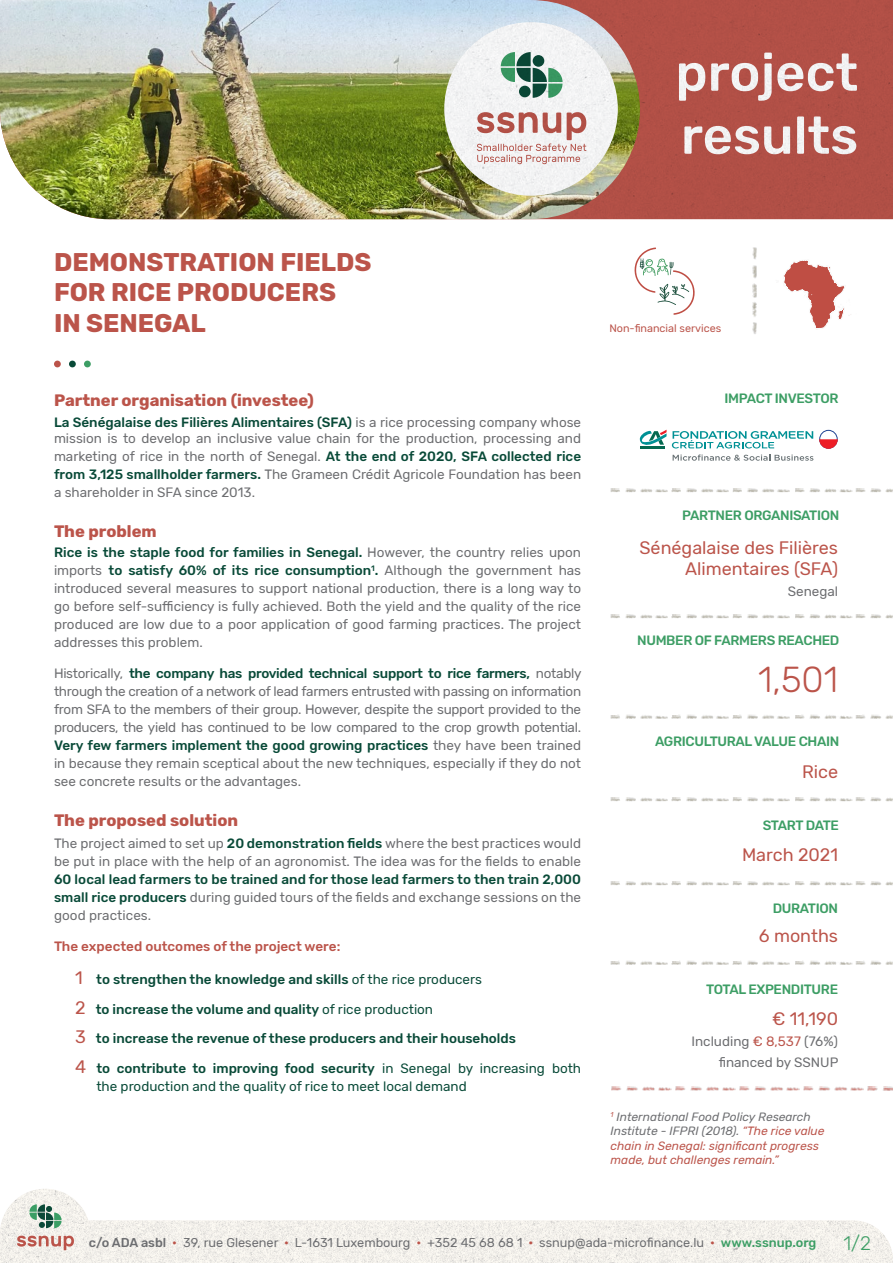
<style>
.page{position:relative;width:893px;height:1263px;background:#fff}
.page>*{position:absolute;margin:0;border:0;box-sizing:border-box;transform-origin:0 0}
.t1{font:500 52.5px/63px "Rubik";color:#fff}
.t2{font:300 36px "Rubik";color:#bb544a}
.t3{font:700 25.5px/30.6px "Rubik";color:#bb544a}
.t4{font:300 19.5px "Rubik";color:#3d9e65}
.t5{font:18px/21px "Rubik";color:#bb544a;text-align:right}
.t6{font:700 16.5px "Rubik";color:#bb544a}
.t7{font:13.5px/18px "Rubik";color:#6c6d70;text-align:justify}
.t8{font:500 13.5px/29.5px "Rubik";color:#094a38;text-align:justify}
.t9{font:500 13.5px "Rubik";letter-spacing:-.025em;color:#3d9e65}
.t10{font:13.5px "Rubik";color:#094a38}
.t11{font:500 13.5px "Rubik";color:#bb544a}
.t12{font:12.75px "Rubik";color:#6c6d70}
.t13{font:italic 12px/14.4px "Rubik";color:#bb544a}
.t14{font:10.8px "Rubik";color:#bb544a}
.s1{font-weight:500;color:#094a38}
.s2{font-weight:400;color:#6c6d70}
.s3{font-weight:400;font-size:18px;color:#bb544a}
.s4{font-weight:400}
.s5{color:#bb544a}
.s6{color:#6c6d70}
.s7{font-weight:500}
.s8{font-weight:500;color:#bb544a}
.s9{font-weight:500;color:#3d9e65}
</style>
<div class="page">
<div style="left:54px;top:361px;width:7px;height:6px;background:#bb544a;border-radius:50%"></div>
<div style="left:69px;top:361px;width:7px;height:6px;background:#094a38;border-radius:50%"></div>
<div style="left:84px;top:361px;width:7px;height:6px;background:#3d9e65;border-radius:50%"></div>
<img style="left:795px;top:488px;width:57px;height:4px">
<img style="left:856px;top:488px;width:37px;height:4px">
<img style="left:611px;top:488px;width:57px;height:4px">
<img style="left:732px;top:488px;width:58px;height:4px">
<img style="left:672px;top:488px;width:57px;height:4px">
<svg style="left:634px;top:247px;width:61px;height:68px"></svg>
<img style="left:795px;top:614px;width:57px;height:4px">
<img style="left:856px;top:614px;width:37px;height:4px">
<img style="left:611px;top:614px;width:57px;height:4px">
<img style="left:732px;top:614px;width:58px;height:4px">
<img style="left:672px;top:614px;width:57px;height:4px">
<img style="left:795px;top:715px;width:57px;height:4px">
<img style="left:856px;top:715px;width:37px;height:4px">
<img style="left:611px;top:715px;width:57px;height:4px">
<img style="left:732px;top:715px;width:58px;height:4px">
<img style="left:672px;top:715px;width:57px;height:4px">
<img style="left:795px;top:797px;width:57px;height:4px">
<img style="left:856px;top:797px;width:37px;height:4px">
<img style="left:611px;top:797px;width:57px;height:4px">
<img style="left:732px;top:797px;width:58px;height:4px">
<img style="left:672px;top:797px;width:57px;height:4px">
<img style="left:795px;top:881px;width:57px;height:4px">
<img style="left:856px;top:881px;width:37px;height:4px">
<img style="left:611px;top:881px;width:57px;height:4px">
<img style="left:732px;top:881px;width:58px;height:4px">
<img style="left:672px;top:881px;width:57px;height:4px">
<img style="left:0;top:0;width:893px;height:219px">
<svg style="left:0;top:1189px;width:893px;height:74px"></svg>
<svg style="left:783px;top:260px;width:68px;height:69px"></svg>
<svg style="left:639px;top:430px;width:174px;height:18px"></svg>
<svg style="left:673px;top:454px;width:140px;height:7px"></svg>
<div style="left:819px;top:430px;width:19px;height:19px;border:1px solid #204392;border-radius:50%"></div>
<svg style="left:819px;top:439px;width:19px;height:10px"></svg>
<img style="left:752px;top:247px;width:5px;height:70px">
<img style="left:752px;top:322px;width:5px;height:12px">
<img style="left:795px;top:961px;width:57px;height:4px">
<img style="left:856px;top:961px;width:37px;height:4px">
<img style="left:611px;top:961px;width:57px;height:4px">
<img style="left:732px;top:961px;width:58px;height:4px">
<img style="left:672px;top:961px;width:57px;height:4px">
<img style="left:611px;top:1086px;width:61px;height:4px">
<img style="left:739px;top:1086px;width:61px;height:4px">
<img style="left:867px;top:1086px;width:26px;height:4px">
<img style="left:675px;top:1086px;width:61px;height:4px">
<img style="left:803px;top:1086px;width:61px;height:4px">
<h1 class="t1" style="left:675px;top:42px;width:184px">project results</h1>
<h3 class="t3" style="left:54px;top:247px;width:319px">DEMONSTRATION FIELDS<br>FOR RICE PRODUCERS<br>IN SENEGAL</h3>
<p class="t6" style="left:54px;top:391px;width:262px">Partner organisation (investee)</p>
<p class="t7" style="left:54px;top:414px;width:529px;line-height:16.2px"><span class="s1">La Sénégalaise des Filières Alimentaires (SFA)</span> is a rice processing company whose mission is to develop an inclusive value chain for the production, processing and</p>
<p class="t7" style="left:54px;top:447px;width:529px">marketing of rice in the north of Senegal. <span class="s1">At the end of 2020, SFA collected rice from 3,125 smallholder farmers.</span> The Grameen Crédit Agricole Foundation has been a shareholder in SFA since 2013.</p>
<p class="t6" style="left:54px;top:521px;width:104px">The problem</p>
<p class="t7" style="left:54px;top:544px;width:529px"><span class="s1">Rice is the staple food for families in Senegal.</span> However, the country relies upon imports <span class="s1">to satisfy 60% of its rice consumption</span><sup>1</sup><span class="s1">.</span> Although the government has introduced several measures to support national production, there is a long way to go before self-sufficiency is fully achieved. Both the yield and the quality of the rice produced are low due to a poor application of good farming practices. The project addresses this problem.</p>
<p class="t7" style="left:54px;top:664px;width:529px">Historically, <span class="s1">the company has provided technical support to rice farmers,</span> notably through the creation of a network of lead farmers entrusted with passing on information from SFA to the members of their group. However, despite the support provided to the producers, the yield has continued to be low compared to the crop growth potential.<br><span class="s1">Very few farmers implement the good growing practices</span> they have been trained in because they remain sceptical about the new techniques, especially if they do not see concrete results or the advantages.</p>
<p class="t6" style="left:54px;top:810px;width:186px">The proposed solution</p>
<p class="t7" style="left:54px;top:834px;width:529px">The project aimed to set up <span class="s1">20 demonstration fields</span> where the best practices would be put in place with the help of an agronomist. The idea was for the fields to enable</p>
<p class="t8" style="left:54px;top:870px;width:529px;line-height:18px">60 local lead farmers to be trained and for those lead farmers to then train 2,000 small rice producers <span class="s2">during guided tours of the fields and exchange sessions on the good practices.</span></p>
<p class="t11" style="left:54px;top:938px;width:288px">The expected outcomes of the project were:</p>
<p class="t8" style="left:75px;top:965px;width:507px;text-align:left"><span class="s3">1</span> to strengthen the knowledge and skills <span class="s4">of the rice producers<br></span><span class="s3">2</span> to increase the volume and quality <span class="s4">of rice production<br></span><span class="s3">3</span> to increase the revenue of these producers and their households<br><span class="s3">4</span> to contribute to improving food security <span class="s4">in Senegal by increasing both</span></p>
<p class="t10" style="left:96px;top:1078px;width:372px">the production and the quality of rice to meet local demand</p>
<p class="t14" style="left:609px;top:322px;width:113px">Non-financial services</p>
<p class="t9" style="left:724px;top:390px;width:116px">IMPACT INVESTOR</p>
<p class="t9" style="left:682px;top:507px;width:159px">PARTNER ORGANISATION</p>
<h3 class="t5" style="left:639px;top:538px;width:200px">Sénégalaise des Filières<br>Alimentaires (SFA)</h3>
<p class="t7" style="left:788px;top:583px;width:52px">Senegal</p>
<p class="t9" style="left:637px;top:633px;width:204px">NUMBER OF FARMERS REACHED</p>
<h2 class="t2" style="left:758px;top:660px;width:81px">1,501</h2>
<p class="t9" style="left:655px;top:734px;width:186px">AGRICULTURAL VALUE CHAIN</p>
<h3 class="t5" style="left:802px;top:761px;width:38px">Rice</h3>
<p class="t9" style="left:763px;top:817px;width:78px">START DATE</p>
<h3 class="t5" style="left:742px;top:845px;width:98px">March 2021</h3>
<p class="t9" style="left:773px;top:900px;width:67px">DURATION</p>
<h3 class="t5" style="left:759px;top:926px;width:81px">6 months</h3>
<p class="t9" style="left:706px;top:981px;width:134px">TOTAL EXPENDITURE</p>
<h3 class="t5" style="left:772px;top:1008px;width:68px">€ 11,190</h3>
<p class="t7" style="left:691px;top:1031px;width:148px;line-height:21px;text-align:right">Including <span class="s5">€ 8,537</span> (76%) financed by SSNUP</p>
<p class="t13" style="left:611px;top:1110px;width:215px"><sup>1</sup> <span class="s6">International Food Policy Research Institute - IFPRI (2018).</span> “The rice value chain in Senegal: significant progress made, but challenges remain.”</p>
<p class="t12" style="left:89px;top:1235px;width:729px"><span class="s7">c/o ADA asbl</span> <span class="s8">·</span> 39, rue Glesener <span class="s8">·</span> L-1631 Luxembourg <span class="s8">·</span> +352 45 68 68 1 <span class="s8">·</span> ssnup@ada-microfinance.lu <span class="s8">·</span> <span class="s9">www.ssnup.org</span></p>
<h3 class="t4" style="left:843px;top:1232px;width:29px">1/2</h3>
</div>
